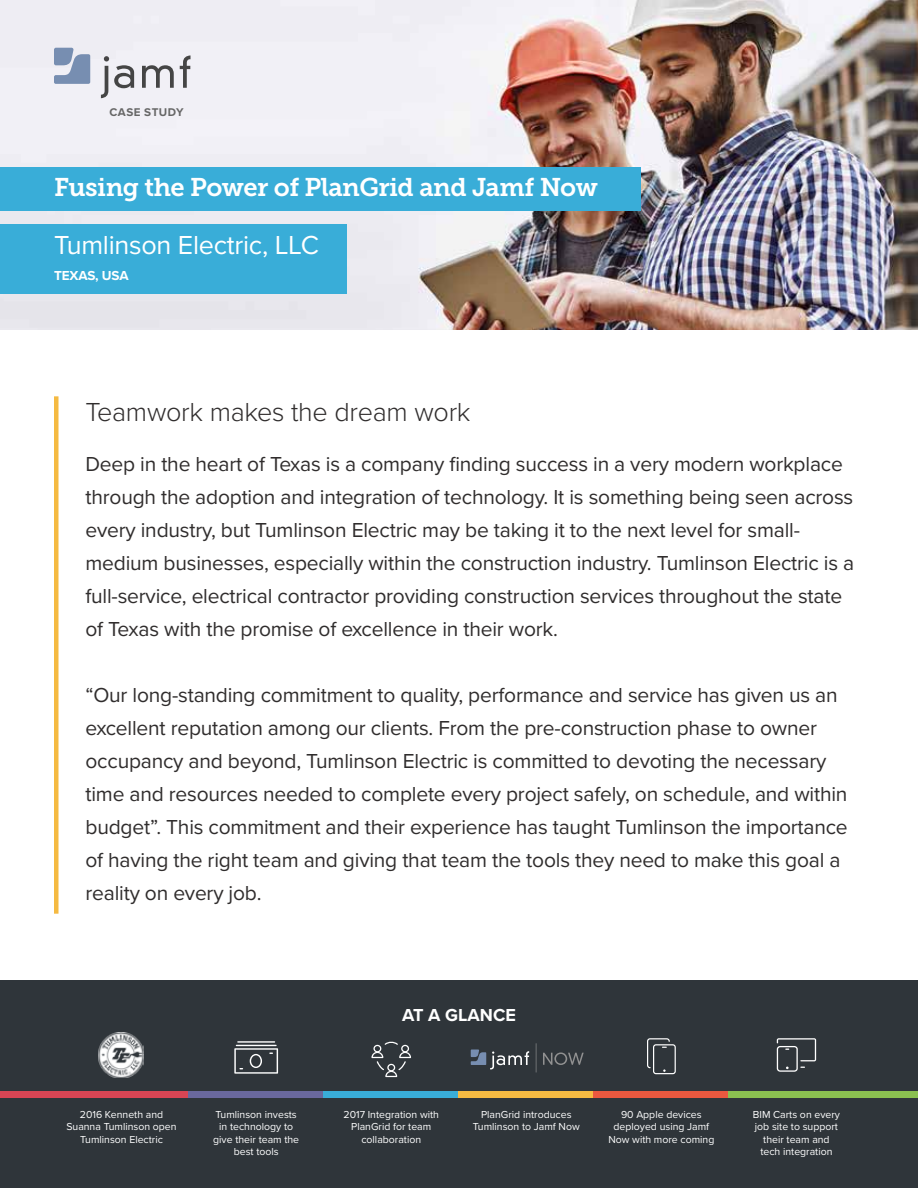
<style>
.page{position:relative;width:918px;height:1188px;background:#fff}
.page>*{position:absolute;margin:0;border:0;box-sizing:border-box;transform-origin:0 0}
.t1{font:300 27px "Proxima Nova";letter-spacing:-.01em;color:#302d2d}
.t2{font:27px "Proxima Nova";letter-spacing:-.01em;color:#fff}
.t3{font:25.5px "Museo Slab 700";letter-spacing:-.02em;color:#fff}
.t4{font:21px/33px "Proxima Nova";letter-spacing:-.01em;color:#302d2d}
.t5{font:700 18px "Proxima Nova";color:#fff}
.t6{font:700 13.5px "Proxima Nova";letter-spacing:-.01em;color:#fff}
.t7{font:700 11.55px "Proxima Nova";letter-spacing:.04em;color:#666}
.t8{font:10.5px/12.6px "Proxima Nova";color:#fff;text-align:center}
</style>
<div class="page">
<img style="left:0;top:0;width:918px;height:329px">
<div style="left:0;top:167px;width:640px;height:44px;background:#39add8"></div>
<div style="left:0;top:225px;width:347px;height:69px;background:#39add8"></div>
<hr style="left:54px;top:396px;width:4px;height:518px;background:#f5ba42">
<svg style="left:101px;top:56px;width:33px;height:42px"></svg>
<svg style="left:142px;top:65px;width:32px;height:23px"></svg>
<svg style="left:180px;top:55px;width:11px;height:33px"></svg>
<svg style="left:54px;top:48px;width:36px;height:36px"></svg>
<div style="left:0;top:981px;width:918px;height:207px;background:#2f353a"></div>
<div style="left:0;top:1091px;width:189px;height:7px;background:#d84554"></div>
<div style="left:189px;top:1091px;width:135px;height:6px;background:#69689d"></div>
<div style="left:324px;top:1091px;width:135px;height:7px;background:#39add8"></div>
<div style="left:459px;top:1091px;width:135px;height:7px;background:#f5ba42"></div>
<div style="left:594px;top:1091px;width:135px;height:7px;background:#e9583f"></div>
<div style="left:729px;top:1091px;width:189px;height:7px;background:#8ac050"></div>
<svg style="left:543px;top:1053px;width:41px;height:12px"></svg>
<svg style="left:471px;top:1050px;width:58px;height:19px"></svg>
<svg style="left:536px;top:1043px;width:1px;height:30px"></svg>
<svg style="left:647px;top:1038px;width:29px;height:36px"></svg>
<img style="left:98px;top:1033px;width:45px;height:44px">
<svg style="left:234px;top:1048px;width:44px;height:26px"></svg>
<hr style="left:236px;top:1045px;width:41px;height:1px;background:#fff">
<hr style="left:237px;top:1041px;width:38px;height:2px;background:#fff">
<svg style="left:371px;top:1041px;width:40px;height:36px"></svg>
<svg style="left:777px;top:1038px;width:39px;height:34px"></svg>
<p class="t7" style="left:109px;top:104px;width:76px">CASE STUDY</p>
<p class="t3" style="left:54px;top:173px;width:545px">Fusing the Power of PlanGrid and Jamf Now</p>
<p class="t2" style="left:54px;top:225px;width:267px">Tumlinson Electric, LLC</p>
<p class="t6" style="left:54px;top:265px;width:76px">TEXAS, USA</p>
<p class="t1" style="left:86px;top:392px;width:387px">Teamwork makes the dream work</p>
<p class="t4" style="left:86px;top:447px;width:770px">Deep in the heart of Texas is a company finding success in a very modern workplace through the adoption and integration of technology. It is something being seen across every industry, but Tumlinson Electric may be taking it to the next level for small&shy;medium businesses, especially within the construction industry. Tumlinson Electric is a full-service, electrical contractor providing construction services throughout the state of Texas with the promise of excellence in their work.</p>
<p class="t4" style="left:86px;top:678px;width:764px">“Our long-standing commitment to quality, performance and service has given us an excellent reputation among our clients. From the pre-construction phase to owner occupancy and beyond, Tumlinson Electric is committed to devoting the necessary time and resources needed to complete every project safely, on schedule, and within budget”. This commitment and their experience has taught Tumlinson the importance of having the right team and giving that team the tools they need to make this goal a reality on every job.</p>
<p class="t5" style="left:402px;top:1001px;width:115px">AT A GLANCE</p>
<p class="t8" style="left:66px;top:1107px;width:112px">2016 Kenneth and<br>Suanna Tumlinson open<br>Tumlinson Electric</p>
<p class="t8" style="left:213px;top:1107px;width:88px">Tumlinson invests in technology to give their team the best tools</p>
<p class="t8" style="left:344px;top:1107px;width:97px">2017 Integration with<br>PlanGrid for team collaboration</p>
<p class="t8" style="left:473px;top:1107px;width:108px">PlanGrid introduces<br>Tumlinson to Jamf Now</p>
<p class="t8" style="left:608px;top:1107px;width:107px">90 Apple devices deployed using Jamf<br>Now with more coming</p>
<p class="t8" style="left:753px;top:1107px;width:89px">BIM Carts on every job site to support their team and tech integration</p>
</div>
